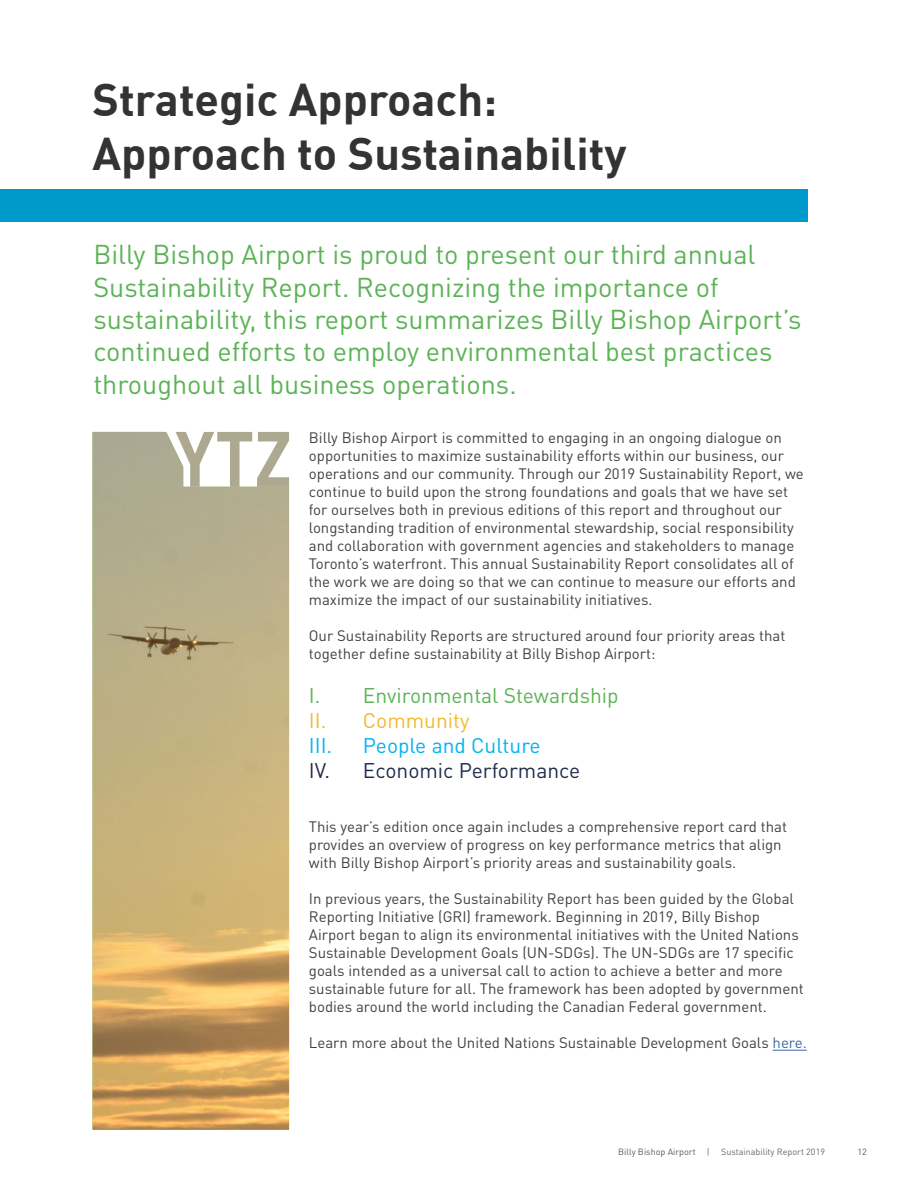
<style>
.page{position:relative;width:918px;height:1188px;background:#fff}
.page>*{position:absolute;margin:0;border:0;box-sizing:border-box;transform-origin:0 0}
.t1{font:700 45px/54px "DINOT";color:#333}
.t2{font:27px/32.4px "DINOT";color:#5bb355}
.t3{font:21px "DINOT";color:#5bb355}
.t4{font:21px "DINOT";color:#222b4b}
.t5{font:21px "DINOT";color:#00b3f0}
.t6{font:21px "DINOT";color:#efbb30}
.t7{font:15px/18px "DINOT";color:#414042}
.t8{font:9px "DINOT";color:#696a6d}
.t9{font:9px "DINOT";color:#58595b}
.s1{color:#3a68a5}
.s2{color:#58595b}
</style>
<div class="page">
<hr style="left:773px;top:1050px;width:34px;height:1px;background:#3a68a5">
<div style="left:0;top:190px;width:808px;height:32px;background:#09c"></div>
<img style="left:93px;top:432px;width:196px;height:698px">
<svg style="left:176px;top:432px;width:113px;height:55px"></svg>
<h1 class="t1" style="left:93px;top:69px;width:536px">Strategic Approach:<br>Approach to Sustainability</h1>
<p class="t2" style="left:93px;top:238px;width:710px">Billy Bishop Airport is proud to present our third annual Sustainability Report. Recognizing the importance of sustainability, this report summarizes Billy Bishop Airport’s continued efforts to employ environmental best practices throughout all business operations.</p>
<p class="t7" style="left:309px;top:429px;width:496px">Billy Bishop Airport is committed to engaging in an ongoing dialogue on opportunities to maximize sustainability efforts within our business, our operations and our community. Through our 2019 Sustainability Report, we continue to build upon the strong foundations and goals that we have set for ourselves both in previous editions of this report and throughout our longstanding tradition of environmental stewardship, social responsibility and collaboration with government agencies and stakeholders to manage Toronto’s waterfront. This annual Sustainability Report consolidates all of the work we are doing so that we can continue to measure our efforts and maximize the impact of our sustainability initiatives.</p>
<p class="t7" style="left:309px;top:627px;width:478px">Our Sustainability Reports are structured around four priority areas that together define sustainability at Billy Bishop Airport:</p>
<h3 class="t3" style="left:309px;top:682px;width:311px">I. Environmental Stewardship</h3>
<h3 class="t6" style="left:309px;top:707px;width:162px">II. Community</h3>
<h3 class="t5" style="left:309px;top:732px;width:25px">III.</h3>
<h3 class="t5" style="left:363px;top:732px;width:179px">People and Culture</h3>
<h3 class="t4" style="left:309px;top:757px;width:273px">IV. Economic Performance</h3>
<p class="t7" style="left:309px;top:818px;width:480px">This year’s edition once again includes a comprehensive report card that provides an overview of progress on key performance metrics that align with Billy Bishop Airport’s priority areas and sustainability goals.</p>
<p class="t7" style="left:309px;top:890px;width:496px">In previous years, the Sustainability Report has been guided by the Global Reporting Initiative (GRI) framework. Beginning in 2019, Billy Bishop Airport began to align its environmental initiatives with the United Nations Sustainable Development Goals (UN-SDGs). The UN-SDGs are 17 specific goals intended as a universal call to action to achieve a better and more sustainable future for all. The framework has been adopted by government bodies around the world including the Canadian Federal government.</p>
<p class="t7" style="left:309px;top:1034px;width:499px">Learn more about the United Nations Sustainable Development Goals <span class="s1">here.</span></p>
<p class="t8" style="left:618px;top:1146px;width:208px"><span class="s2">Billy Bishop Airport</span> | Sustainability Report 2019</p>
<p class="t9" style="left:857px;top:1146px;width:11px">12</p>
</div>
